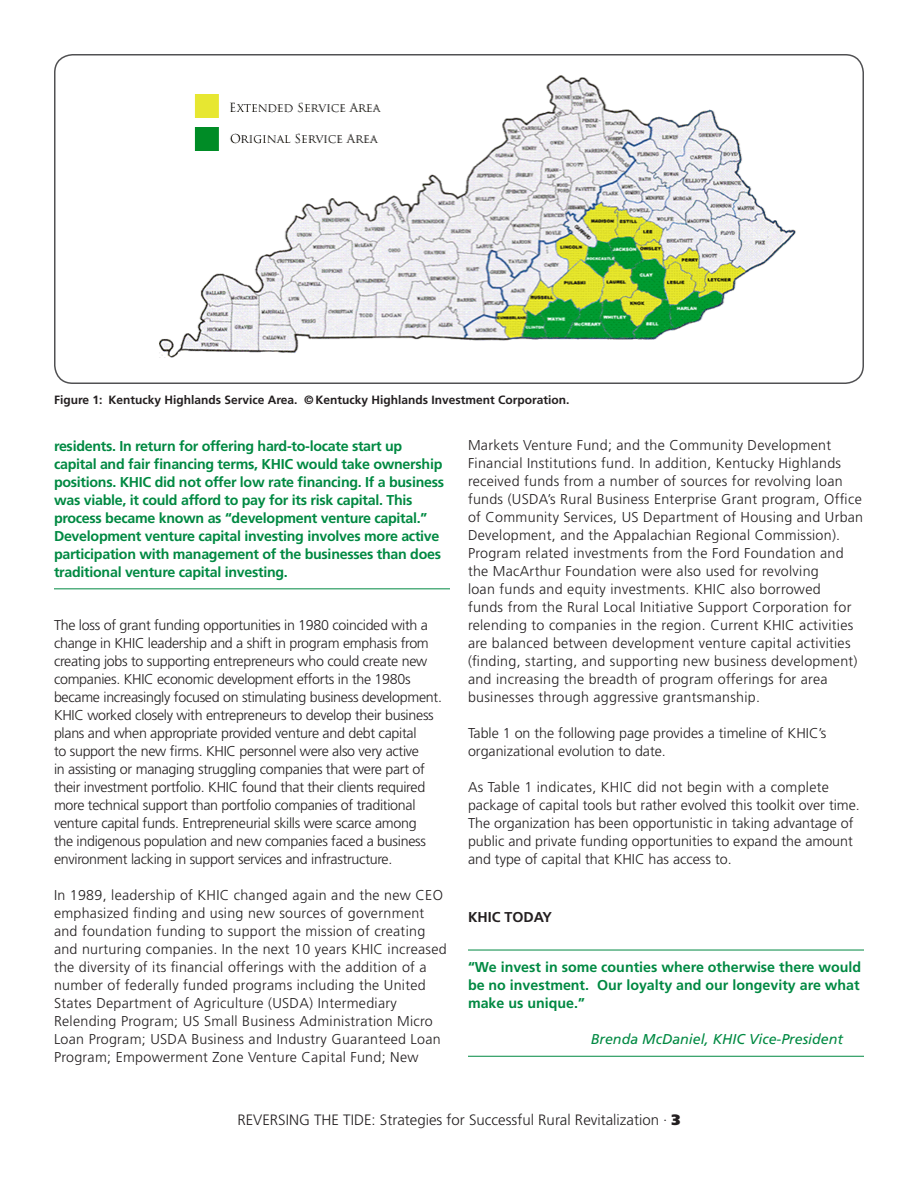
<style>
.page{position:relative;width:918px;height:1188px;background:#fff}
.page>*{position:absolute;margin:0;border:0;box-sizing:border-box;transform-origin:0 0}
.t1{font:300 15px "Frobisher";color:#231f20}
.t2{font:300 14.25px/18px "Frobisher";letter-spacing:.02em;color:#231f20}
.t3{font:300 14.25px/18px "Frobisher";letter-spacing:-.02em;color:#231f20}
.t4{font:700 14.25px/18px "Frobisher";letter-spacing:-.02em;color:#008942}
.t5{font:300 14.25px/18px "Frobisher";color:#231f20}
.t6{font:italic 14.25px "Frobisher";color:#008942}
.t7{font:700 14.25px "Frobisher";color:#231f20}
.t8{font:700 12px "Frobisher";color:#231f20}
.s1{font-weight:800}
</style>
<div class="page">
<svg style="left:54px;top:54px;width:810px;height:329px"></svg>
<img style="left:154px;top:74px;width:642px;height:284px">
<hr style="left:54px;top:588px;width:396px;height:1px;background:#008942">
<hr style="left:468px;top:950px;width:396px;height:1px;background:#008942">
<hr style="left:468px;top:1056px;width:396px;height:1px;background:#008942">
<p class="t8" style="left:54px;top:393px;width:517px">Figure 1: Kentucky Highlands Service Area. © Kentucky Highlands Investment Corporation.</p>
<p class="t4" style="left:54px;top:437px;width:392px">residents. In return for offering hard-to-locate start up capital and fair financing terms, KHIC would take ownership positions. KHIC did not offer low rate financing. If a business was viable, it could afford to pay for its risk capital. This process became known as “development venture capital.” Development venture capital investing involves more active participation with management of the businesses than does traditional venture capital investing.</p>
<p class="t3" style="left:54px;top:616px;width:389px">The loss of grant funding opportunities in 1980 coincided with a change in KHIC leadership and a shift in program emphasis from creating jobs to supporting entrepreneurs who could create new companies. KHIC economic development efforts in the 1980s became increasingly focused on stimulating business development.<br>KHIC worked closely with entrepreneurs to develop their business plans and when appropriate provided venture and debt capital<br>to support the new firms. KHIC personnel were also very active<br>in assisting or managing struggling companies that were part of their investment portfolio. KHIC found that their clients required more technical support than portfolio companies of traditional venture capital funds. Entrepreneurial skills were scarce among<br>the indigenous population and new companies faced a business environment lacking in support services and infrastructure.</p>
<p class="t2" style="left:54px;top:886px;width:394px">In 1989, leadership of KHIC changed again and the new CEO emphasized finding and using new sources of government and foundation funding to support the mission of creating and nurturing companies. In the next 10 years KHIC increased the diversity of its financial offerings with the addition of a number of federally funded programs including the United States Department of Agriculture (USDA) Intermediary Relending Program; US Small Business Administration Micro Loan Program; USDA Business and Industry Guaranteed Loan Program; Empowerment Zone Venture Capital Fund; New</p>
<p class="t2" style="left:468px;top:436px;width:397px">Markets Venture Fund; and the Community Development Financial Institutions fund. In addition, Kentucky Highlands received funds from a number of sources for revolving loan funds (USDA’s Rural Business Enterprise Grant program, Office of Community Services, US Department of Housing and Urban Development, and the Appalachian Regional Commission).<br>Program related investments from the Ford Foundation and the MacArthur Foundation were also used for revolving<br>loan funds and equity investments. KHIC also borrowed<br>funds from the Rural Local Initiative Support Corporation for relending to companies in the region. Current KHIC activities are balanced between development venture capital activities (finding, starting, and supporting new business development) and increasing the breadth of program offerings for area businesses through aggressive grantsmanship.</p>
<p class="t5" style="left:468px;top:724px;width:360px">Table 1 on the following page provides a timeline of KHIC’s organizational evolution to date.</p>
<p class="t5" style="left:468px;top:778px;width:393px">As Table 1 indicates, KHIC did not begin with a complete package of capital tools but rather evolved this toolkit over time.<br>The organization has been opportunistic in taking advantage of public and private funding opportunities to expand the amount and type of capital that KHIC has access to.</p>
<p class="t7" style="left:468px;top:909px;width:86px">KHIC TODAY</p>
<p class="t4" style="left:468px;top:958px;width:395px;text-align:justify">“We invest in some counties where otherwise there would be no investment. Our loyalty and our longevity are what make us unique.”</p>
<p class="t6" style="left:591px;top:1031px;width:254px">Brenda McDaniel, KHIC Vice-President</p>
<p class="t1" style="left:237px;top:1111px;width:445px">REVERSING THE TIDE: Strategies for Successful Rural Revitalization · <span class="s1">3</span></p>
</div>
